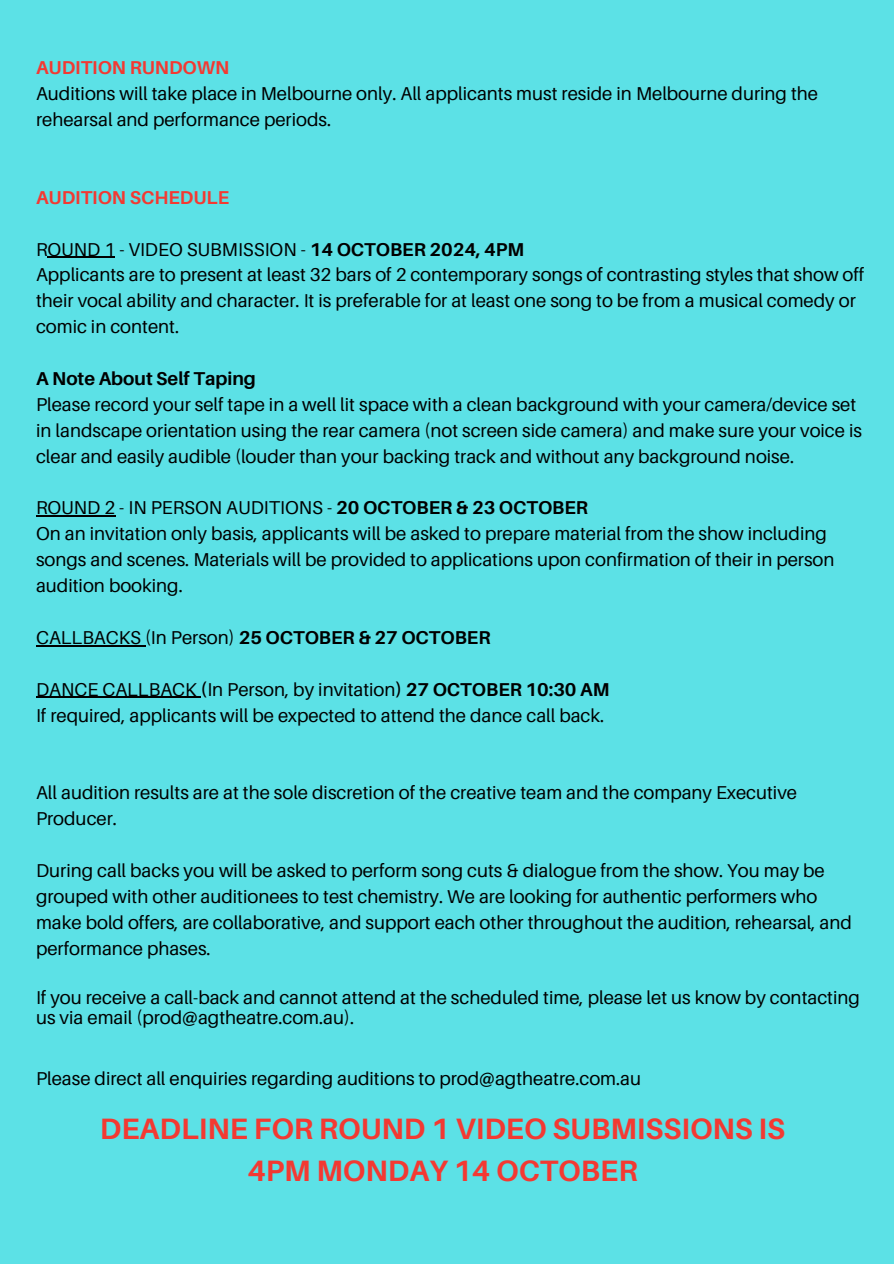
<style>
.page{position:relative;width:894px;height:1264px;background:#fff}
.page>*{position:absolute;margin:0;border:0;box-sizing:border-box;transform-origin:0 0}
.t1{font:700 29.55px/41.2px "Aileron";color:#f33932;text-align:center}
.t2{font:18.6px/25.8px "Aileron";color:#000}
.t3{font:700 18.6px "Aileron";color:#f33932}
.t4{font:700 18.6px "Aileron";color:#000}
.s1{font-weight:700}
</style>
<div class="page">
<div style="left:0;top:0;width:893px;height:1263px;background:#5ce1e6"></div>
<hr style="left:48px;top:257px;width:67px;height:1px;background:#000">
<hr style="left:36px;top:515px;width:79px;height:1px;background:#000">
<hr style="left:36px;top:645px;width:109px;height:1px;background:#000">
<hr style="left:36px;top:696px;width:164px;height:2px;background:#000">
<p class="t3" style="left:36px;top:56px;width:195px">AUDITION RUNDOWN</p>
<p class="t2" style="left:36px;top:80px;width:783px">Auditions will take place in Melbourne only. All applicants must reside in Melbourne during the rehearsal and performance periods.</p>
<h2 class="t3" style="left:36px;top:186px;width:194px">AUDITION SCHEDULE</h2>
<p class="t2" style="left:36px;top:236px;width:489px">ROUND 1 - VIDEO SUBMISSION - <span class="s1">14 OCTOBER 2024, 4PM</span></p>
<p class="t2" style="left:36px;top:262px;width:829px">Applicants are to present at least 32 bars of 2 contemporary songs of contrasting styles that show off their vocal ability and character. It is preferable for at least one song to be from a musical comedy or comic in content.</p>
<p class="t4" style="left:36px;top:367px;width:221px">A Note About Self Taping</p>
<p class="t2" style="left:36px;top:391px;width:827px">Please record your self tape in a well lit space with a clean background with your camera/device set in landscape orientation using the rear camera (not screen side camera) and make sure your voice is clear and easily audible (louder than your backing track and without any background noise.</p>
<p class="t2" style="left:36px;top:494px;width:553px">ROUND 2 - IN PERSON AUDITIONS - <span class="s1">20 OCTOBER &amp; 23 OCTOBER</span></p>
<p class="t2" style="left:36px;top:520px;width:799px">On an invitation only basis, applicants will be asked to prepare material from the show including songs and scenes. Materials will be provided to applications upon confirmation of their in person audition booking.</p>
<p class="t2" style="left:36px;top:624px;width:456px">CALLBACKS (In Person) <span class="s1">25 OCTOBER &amp; 27 OCTOBER</span></p>
<p class="t2" style="left:36px;top:676px;width:574px">DANCE CALLBACK <span class="s1">(</span>In Person, by invitation<span class="s1">) 27 OCTOBER 10:30 AM</span></p>
<p class="t2" style="left:36px;top:701px;width:569px">If required, applicants will be expected to attend the dance call back.</p>
<p class="t2" style="left:36px;top:779px;width:762px">All audition results are at the sole discretion of the creative team and the company Executive<br>Producer.</p>
<p class="t2" style="left:36px;top:857px;width:817px">During call backs you will be asked to perform song cuts &amp; dialogue from the show. You may be grouped with other auditionees to test chemistry. We are looking for authentic performers who make bold offers, are collaborative, and support each other throughout the audition, rehearsal, and performance phases.</p>
<p class="t2" style="left:36px;top:987px;width:825px;line-height:20.2px">If you receive a call-back and cannot attend at the scheduled time, please let us know by contacting us via email (prod@agtheatre.com.au).</p>
<p class="t2" style="left:36px;top:1065px;width:606px">Please direct all enquiries regarding auditions to prod@agtheatre.com.au</p>
<h1 class="t1" style="left:100px;top:1107px;width:686px">DEADLINE FOR ROUND 1 VIDEO SUBMISSIONS IS<br>4PM MONDAY 14 OCTOBER</h1>
</div>
